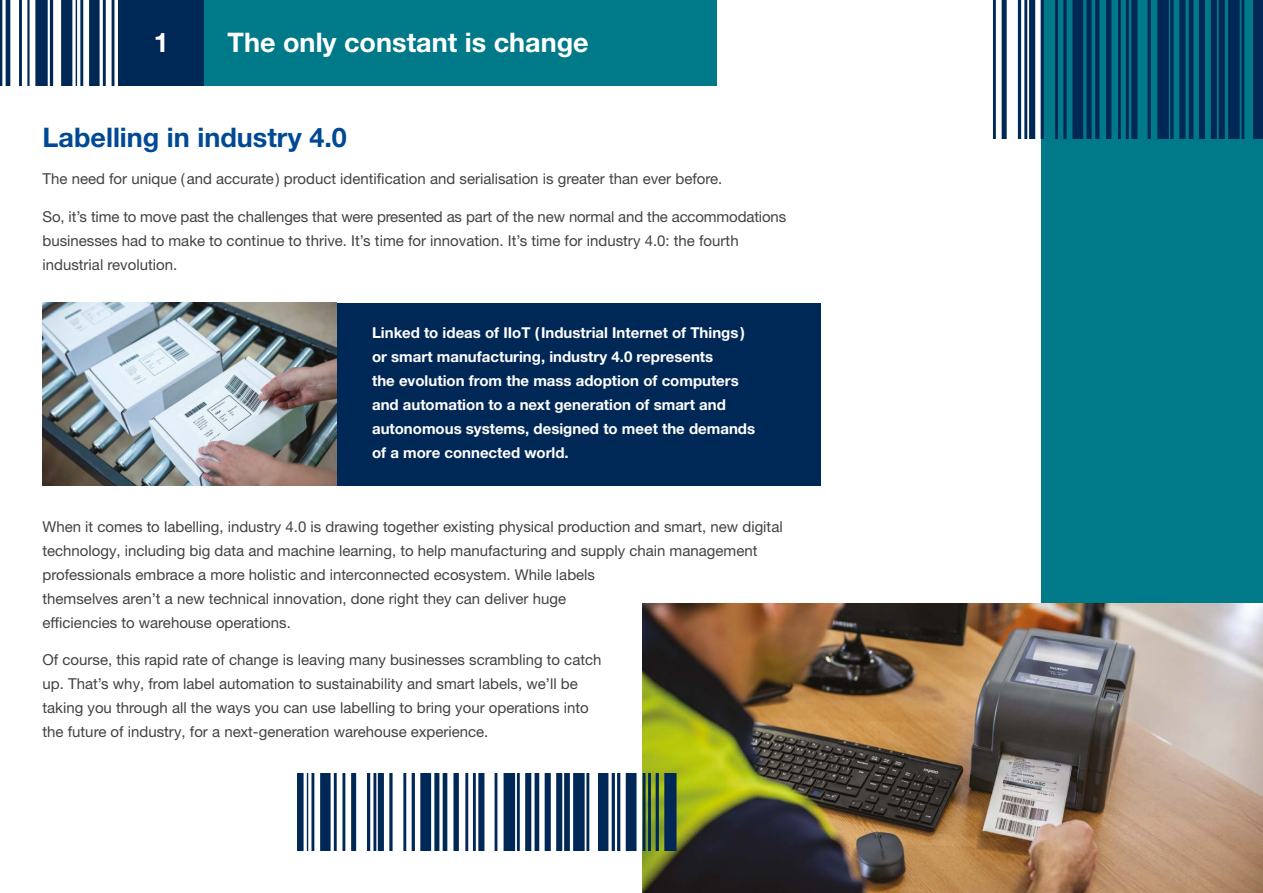
<style>
.page{position:relative;width:1263px;height:893px;background:#fff}
.page>*{position:absolute;margin:0;border:0;box-sizing:border-box;transform-origin:0 0}
.t1{font:700 27px "Helvetica Neue LTW1 G";color:#fff}
.t2{font:700 27px "Helvetica Neue LTW1 G";color:#004994}
.t3{font:15px/24px "Helvetica Neue LTW1 G";color:#424241}
.t4{font:700 15px/24px "Helvetica Neue LTW1 G";color:#fff}
</style>
<div class="page">
<div style="left:1042px;top:0;width:221px;height:893px;background:#007988"></div>
<div style="left:336px;top:303px;width:485px;height:183px;background:#002856"></div>
<img style="left:43px;top:303px;width:294px;height:183px">
<img style="left:642px;top:604px;width:621px;height:289px">
<div style="left:203px;top:0;width:513px;height:85px;background:#007988"></div>
<div style="left:119px;top:0;width:85px;height:85px;background:#002856"></div>
<img style="left:0;top:0;width:119px;height:85px">
<img style="left:298px;top:774px;width:378px;height:76px">
<img style="left:993px;top:0;width:270px;height:138px">
<h1 class="t1" style="left:154px;top:26px;width:17px">1</h1>
<h1 class="t1" style="left:228px;top:26px;width:363px">The only constant is change</h1>
<h1 class="t2" style="left:43px;top:121px;width:306px">Labelling in industry 4.0</h1>
<p class="t3" style="left:43px;top:167px;width:681px">The need for unique (and accurate) product identification and serialisation is greater than ever before.</p>
<p class="t3" style="left:43px;top:204px;width:745px">So, it’s time to move past the challenges that were presented as part of the new normal and the accommodations businesses had to make to continue to thrive. It’s time for innovation. It’s time for industry 4.0: the fourth industrial revolution.</p>
<p class="t4" style="left:372px;top:321px;width:385px">Linked to ideas of IIoT (Industrial Internet of Things) or smart manufacturing, industry 4.0 represents<br>the evolution from the mass adoption of computers and automation to a next generation of smart and autonomous systems, designed to meet the demands of a more connected world.</p>
<p class="t3" style="left:43px;top:514px;width:742px">When it comes to labelling, industry 4.0 is drawing together existing physical production and smart, new digital technology, including big data and machine learning, to help manufacturing and supply chain management professionals embrace a more holistic and interconnected ecosystem. While labels<br>themselves aren’t a new technical innovation, done right they can deliver huge<br>efficiencies to warehouse operations.</p>
<p class="t3" style="left:43px;top:648px;width:560px">Of course, this rapid rate of change is leaving many businesses scrambling to catch up. That’s why, from label automation to sustainability and smart labels, we’ll be taking you through all the ways you can use labelling to bring your operations into the future of industry, for a next-generation warehouse experience.</p>
</div>
